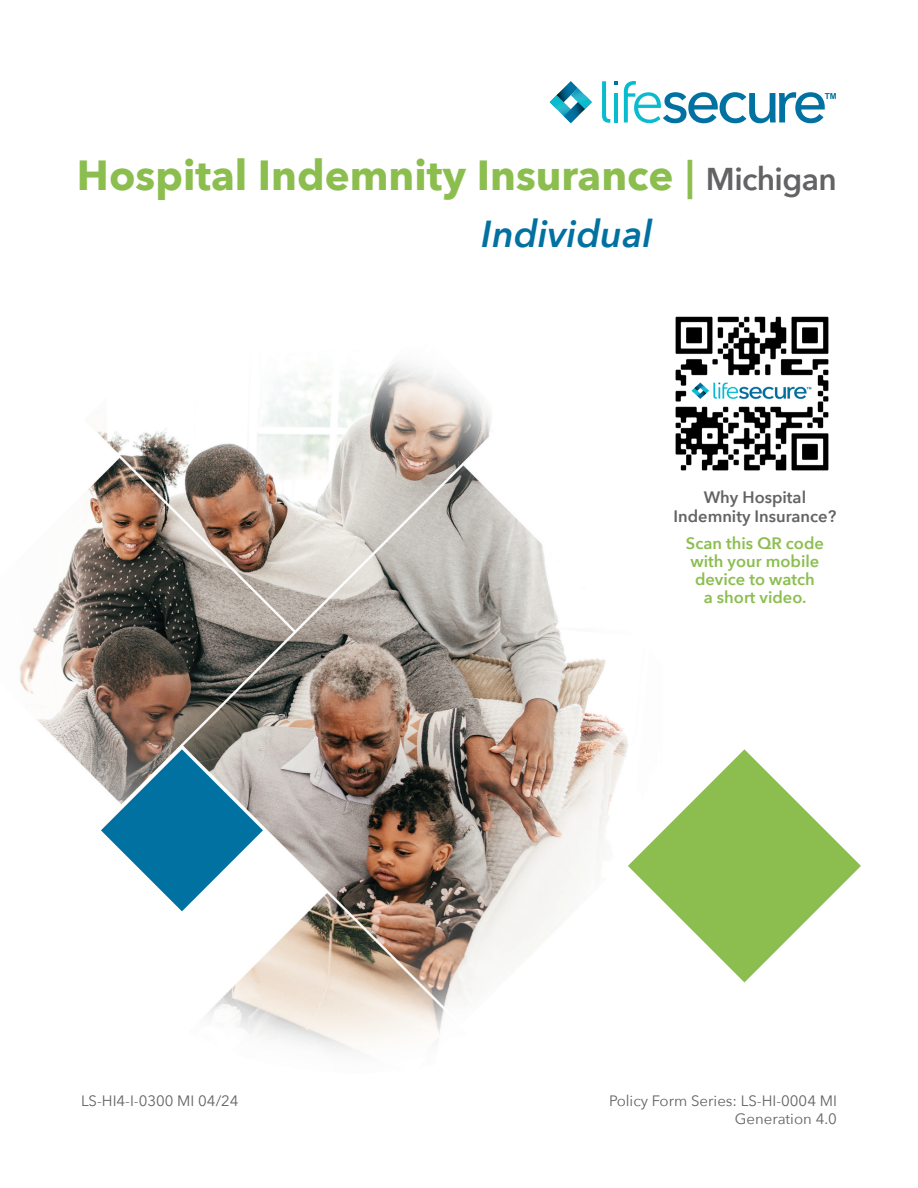
<style>
.page{position:relative;width:918px;height:1188px;background:#fff}
.page>*{position:absolute;margin:0;border:0;box-sizing:border-box;transform-origin:0 0}
.t1{font:700 42px "Avenir Next";color:#8bbe4f}
.t2{font:italic 600 37.5px "Avenir Next";color:#0071a1}
.Page_Titles{font:600 16.5px/18px "Avenir Next";color:#8bbe4f;text-align:center}
.Page_Titles-2{font:600 16.5px/19.8px "Avenir Next";color:#636366;text-align:center}
.t3{font:15px/18px "Avenir Next";color:#636366;text-align:right}
.t4{font:700 8.25px "Arial";color:#0071a1}
.s1{font-family:"Arial"}
.s2{font-weight:600;font-size:31.5px;color:#636366}
</style>
<div class="page">
<img style="left:19px;top:362px;width:726px;height:689px">
<svg style="left:628px;top:749px;width:233px;height:233px"></svg>
<svg style="left:101px;top:749px;width:162px;height:162px"></svg>
<svg style="left:624px;top:81px;width:201px;height:42px"></svg>
<svg style="left:550px;top:81px;width:42px;height:42px"></svg>
<svg style="left:602px;top:81px;width:16px;height:42px"></svg>
<img style="left:660px;top:316px;width:169px;height:170px">
<p class="t4" style="left:825px;top:90px;width:13px">TM</p>
<p class="t1" style="left:77px;top:139px;width:761px">Hospital Indemnity Insurance <span class="s1">|</span> <span class="s2">Michigan</span></p>
<p class="t2" style="left:481px;top:202px;width:173px">Individual</p>
<p class="t3" style="left:81px;top:1091px;width:159px">LS-HI4-I-0300 MI 04/24</p>
<p class="Page_Titles-2" style="left:674px;top:486px;width:164px">Why Hospital<br>Indemnity Insurance?</p>
<p class="Page_Titles" style="left:686px;top:534px;width:140px">Scan this QR code with your mobile device to watch<br>a short video.</p>
<p class="t3" style="left:609px;top:1091px;width:229px">Policy Form Series: LS-HI-0004 MI<br>Generation 4.0</p>
</div>
